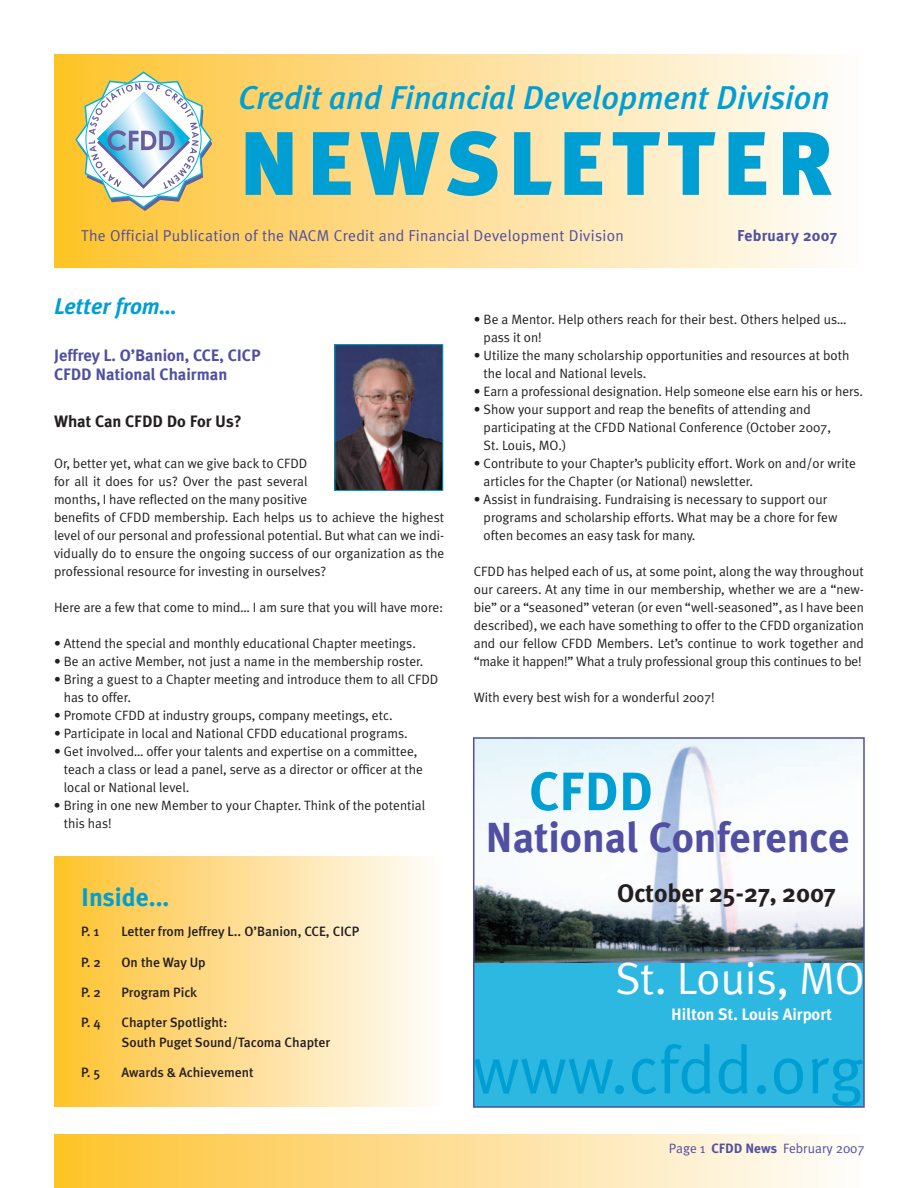
<style>
.page{position:relative;width:918px;height:1188px;background:#fff}
.page>*{position:absolute;margin:0;border:0;box-sizing:border-box;transform-origin:0 0}
.t1{font:900 90px "Meta Plus";letter-spacing:.07em;color:#009fd3}
.t2{font:67.95px "Meta Plus Normal";color:#009fd3}
.t3{font:700 54px "Meta Plus";color:#009fd3}
.t4{font:45px "Meta Plus Normal";color:#fff}
.t5{font:700 42px "Meta Plus";color:#504fa1}
.t6{font:italic 500 33px "Meta Plus";color:#009fd3}
.t7{font:700 25.5px "Meta Plus";color:#231f20}
.t8{font:700 25.5px "Meta Plus";color:#009fd3}
.t9{font:italic 700 22.5px "Meta Plus";color:#009fd3}
.t10{font:700 16.5px/19.8px "Meta Plus";color:#504fa1}
.t11{font:700 16.5px "Meta Plus";color:#fff}
.t12{font:700 16.5px "Meta Plus";color:#231f20}
.t13{font:15.75px "Meta Plus Normal";letter-spacing:.02em;color:#504fa1}
.t14{font:700 15.75px "Meta Plus";letter-spacing:.02em;color:#504fa1}
.t15{font:13.5px/18px "Meta Plus Normal";color:#231f20}
.t16{font:500 13.5px/19.5px "Meta";color:#231f20}
.t17{font:13.5px "Meta Plus Normal";color:#504fa1}
.s1{font-family:"Meta Plus";font-weight:700}
</style>
<div class="page">
<div style="left:55px;top:54px;width:808px;height:214px;background:linear-gradient(to right,#fec22f,#fefdff)"></div>
<svg style="left:75px;top:71px;width:137px;height:140px"></svg>
<div style="left:54px;top:1134px;width:810px;height:54px;background:linear-gradient(to right,#fec22f,#fefdff)"></div>
<img style="left:336px;top:346px;width:105px;height:143px">
<div style="left:334px;top:344px;width:109px;height:147px;border:1px solid #009fd3"></div>
<div style="left:474px;top:738px;width:390px;height:369px;background:#2cb8e1"></div>
<img style="left:476px;top:740px;width:386px;height:222px">
<div style="left:473px;top:737px;width:392px;height:371px;border:2px solid #504fa1"></div>
<div style="left:54px;top:856px;width:389px;height:251px;background:linear-gradient(to right,#fec22f,#fefdff)"></div>
<svg style="left:701px;top:1146px;width:4px;height:7px"></svg>
<h3 class="t6" style="left:238px;top:79px;width:593px">Credit and Financial Development Division</h3>
<h1 class="t1" style="left:238px;top:111px;width:596px">NEWSLETTER</h1>
<p class="t13" style="left:81px;top:227px;width:545px">The Official Publication of the NACM Credit and Financial Development Division</p>
<p class="t14" style="left:737px;top:227px;width:101px">February 2007</p>
<h3 class="t9" style="left:54px;top:293px;width:124px">Letter from…</h3>
<p class="t10" style="left:54px;top:345px;width:208px">Jeffrey L. O’Banion, CCE, CICP<br>CFDD National Chairman</p>
<p class="t12" style="left:54px;top:412px;width:189px">What Can CFDD Do For Us?</p>
<p class="t15" style="left:54px;top:454px;width:392px">Or, better yet, what can we give back to CFDD<br>for all it does for us? Over the past several<br>months, I have reflected on the many positive<br>benefits of CFDD membership. Each helps us to achieve the highest level of our personal and professional potential. But what can we indi&shy;vidually do to ensure the ongoing success of our organization as the professional resource for investing in ourselves?</p>
<p class="t15" style="left:54px;top:598px;width:391px">Here are a few that come to mind… I am sure that you will have more:</p>
<p class="t15" style="left:54px;top:634px;width:363px">• Attend the special and monthly educational Chapter meetings.</p>
<p class="t15" style="left:54px;top:652px;width:371px">• Be an active Member, not just a name in the membership roster.</p>
<p class="t15" style="left:64px;top:670px;width:376px;text-indent:-10px">• Bring a guest to a Chapter meeting and introduce them to all CFDD has to offer.</p>
<p class="t15" style="left:54px;top:706px;width:340px">• Promote CFDD at industry groups, company meetings, etc.</p>
<p class="t15" style="left:54px;top:724px;width:355px">• Participate in local and National CFDD educational programs.</p>
<p class="t15" style="left:64px;top:742px;width:361px;text-indent:-10px">• Get involved… offer your talents and expertise on a committee, teach a class or lead a panel, serve as a director or officer at the local or National level.</p>
<p class="t15" style="left:64px;top:796px;width:363px;text-indent:-10px">• Bring in one new Member to your Chapter. Think of the potential this has!</p>
<h3 class="t8" style="left:81px;top:883px;width:90px">Inside...</h3>
<p class="t16" style="left:81px;top:922px;width:20px">P. 1</p>
<p class="t16" style="left:122px;top:922px;width:239px">Letter from Jeffrey L.. O’Banion, CCE, CICP</p>
<p class="t16" style="left:81px;top:952px;width:22px">P. 2</p>
<p class="t16" style="left:122px;top:952px;width:86px">On the Way Up</p>
<p class="t16" style="left:81px;top:982px;width:22px">P. 2</p>
<p class="t16" style="left:122px;top:982px;width:77px">Program Pick</p>
<p class="t16" style="left:81px;top:1013px;width:21px">P. 4</p>
<p class="t16" style="left:122px;top:1013px;width:210px">Chapter Spotlight:<br>South Puget Sound/Tacoma Chapter</p>
<p class="t16" style="left:81px;top:1063px;width:21px">P. 5</p>
<p class="t16" style="left:122px;top:1063px;width:134px">Awards &amp; Achievement</p>
<p class="t15" style="left:484px;top:310px;width:364px;text-indent:-10px">• Be a Mentor. Help others reach for their best. Others helped us… pass it on!</p>
<p class="t15" style="left:484px;top:346px;width:367px;text-indent:-10px">• Utilize the many scholarship opportunities and resources at both the local and National levels.</p>
<p class="t15" style="left:474px;top:382px;width:391px">• Earn a professional designation. Help someone else earn his or hers.</p>
<p class="t15" style="left:484px;top:400px;width:349px;text-indent:-10px">• Show your support and reap the benefits of attending and participating at the CFDD National Conference (October 2007,<br>St. Louis, MO.)</p>
<p class="t15" style="left:484px;top:454px;width:374px;text-indent:-10px">• Contribute to your Chapter’s publicity effort. Work on and/or write articles for the Chapter (or National) newsletter.</p>
<p class="t15" style="left:484px;top:490px;width:355px;text-indent:-10px">• Assist in fundraising. Fundraising is necessary to support our programs and scholarship efforts. What may be a chore for few often becomes an easy task for many.</p>
<p class="t15" style="left:474px;top:562px;width:392px;text-align:justify">CFDD has helped each of us, at some point, along the way throughout our careers. At any time in our membership, whether we are a “new&shy;bie” or a “seasoned” veteran (or even “well-seasoned”, as I have been described), we each have something to offer to the CFDD organization and our fellow CFDD Members. Let’s continue to work together and “make it happen!” What a truly professional group this continues to be!</p>
<p class="t15" style="left:474px;top:688px;width:243px">With every best wish for a wonderful 2007!</p>
<h3 class="t3" style="left:529px;top:760px;width:125px">CFDD</h3>
<h3 class="t5" style="left:485px;top:813px;width:366px">National Conference</h3>
<h3 class="t7" style="left:617px;top:878px;width:220px">October 25-27, 2007</h3>
<h3 class="t4" style="left:615px;top:953px;width:251px">St. Louis, MO</h3>
<p class="t11" style="left:671px;top:1004px;width:162px">Hilton St. Louis Airport</p>
<h2 class="t2" style="left:472px;top:1030px;width:393px">www.cfdd.org</h2>
<p class="t17" style="left:669px;top:1140px;width:197px">Page <span class="s1">CFDD News</span> February 2007</p>
</div>
